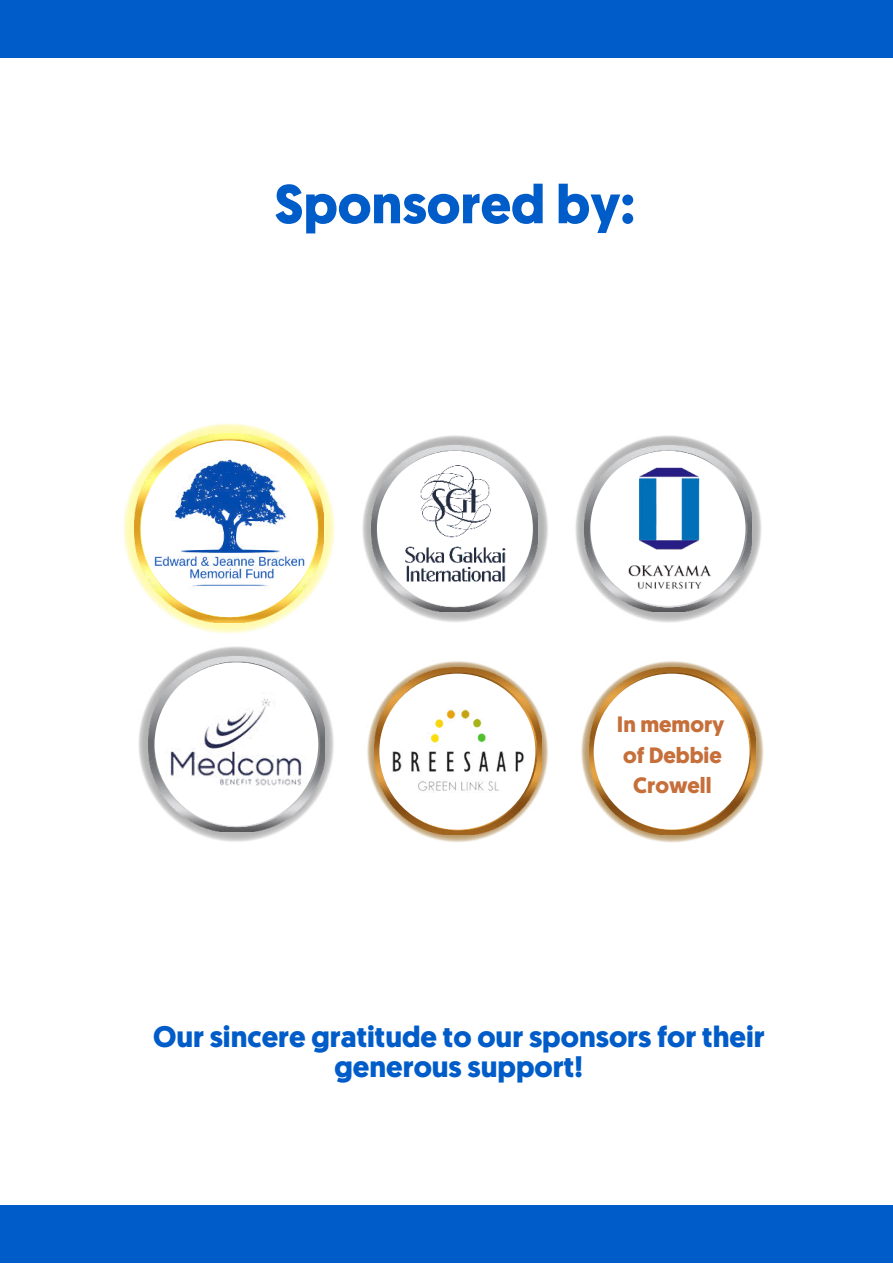
<style>
.page{position:relative;width:893px;height:1264px;background:#fff}
.page>*{position:absolute;margin:0;border:0;box-sizing:border-box;transform-origin:0 0}
.t1{font:700 54.75px "Geomanist";color:#005cc8}
.t2{font:700 29.7px/30.3px "Geomanist";color:#005cc8;text-align:center}
.t3{font:700 22.2px/30.6px "Geomanist";color:#c66f3a;text-align:center}
</style>
<div class="page">
<div style="left:0;top:0;width:892px;height:57px;background:#005cc8"></div>
<div style="left:0;top:1205px;width:892px;height:57px;background:#005cc8"></div>
<img style="left:362px;top:435px;width:186px;height:187px">
<img style="left:371px;top:445px;width:167px;height:166px">
<div style="left:377px;top:451px;width:156px;height:155px;background:#fff;border-radius:50%"></div>
<img style="left:390px;top:451px;width:129px;height:144px">
<img style="left:575px;top:435px;width:186px;height:187px">
<img style="left:584px;top:445px;width:167px;height:167px">
<div style="left:590px;top:451px;width:155px;height:155px;background:#fff;border-radius:50%"></div>
<img style="left:617px;top:455px;width:101px;height:146px">
<img style="left:367px;top:661px;width:181px;height:181px">
<img style="left:374px;top:668px;width:167px;height:166px">
<div style="left:379px;top:673px;width:156px;height:156px;background:#fff;border-radius:50%"></div>
<img style="left:385px;top:710px;width:144px;height:82px">
<img style="left:581px;top:661px;width:182px;height:181px">
<img style="left:589px;top:668px;width:166px;height:166px">
<div style="left:593px;top:673px;width:156px;height:156px;background:#fff;border-radius:50%"></div>
<img style="left:123px;top:423px;width:212px;height:211px">
<img style="left:137px;top:434px;width:189px;height:189px">
<img style="left:138px;top:646px;width:196px;height:196px">
<img style="left:148px;top:656px;width:176px;height:175px">
<img style="left:157px;top:668px;width:158px;height:157px">
<h1 class="t1" style="left:274px;top:168px;width:362px">Sponsored by:</h1>
<p class="t3" style="left:617px;top:709px;width:109px">In memory of Debbie<br>Crowell</p>
<p class="t2" style="left:153px;top:1020px;width:613px">Our sincere gratitude to our sponsors for their generous support!</p>
</div>
